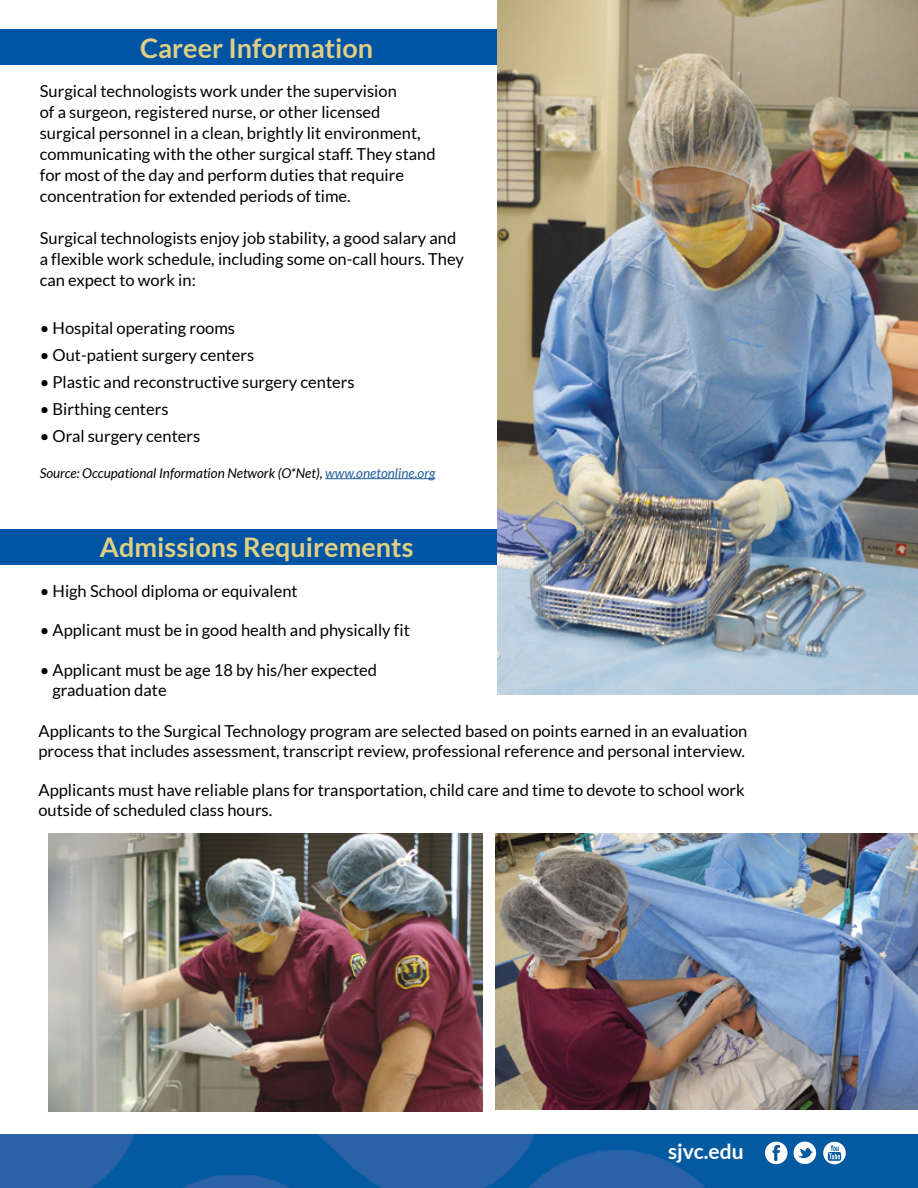
<style>
.page{position:relative;width:918px;height:1188px;background:#fff}
.page>*{position:absolute;margin:0;border:0;box-sizing:border-box;transform-origin:0 0}
.t1{font:700 27px "Lato";color:#e1cf83}
.t2{font:700 21px "Lato";color:#fff}
.t3{font:16.5px/21px "Lato";color:#000}
.t4{font:italic 13.5px "Lato";color:#000}
.s1{color:#215e9e}
</style>
<div class="page">
<div style="left:0;top:29px;width:778px;height:36px;background:#0054a4"></div>
<div style="left:0;top:529px;width:542px;height:36px;background:#0054a4"></div>
<img style="left:0;top:1134px;width:918px;height:54px">
<img style="left:497px;top:0;width:421px;height:694px">
<img style="left:496px;top:833px;width:422px;height:276px">
<img style="left:49px;top:833px;width:434px;height:279px">
<svg style="left:794px;top:1142px;width:22px;height:22px"></svg>
<svg style="left:765px;top:1142px;width:23px;height:22px"></svg>
<svg style="left:823px;top:1142px;width:23px;height:22px"></svg>
<hr style="left:325px;top:478px;width:110px;height:1px;background:#215e9e">
<p class="t1" style="left:140px;top:32px;width:235px">Career Information</p>
<p class="t3" style="left:40px;top:80px;width:397px">Surgical technologists work under the supervision<br>of a surgeon, registered nurse, or other licensed surgical personnel in a clean, brightly lit environment, communicating with the other surgical staff. They stand for most of the day and perform duties that require concentration for extended periods of time.</p>
<p class="t3" style="left:40px;top:227px;width:426px">Surgical technologists enjoy job stability, a good salary and a flexible work schedule, including some on-call hours. They can expect to work in:</p>
<p class="t3" style="left:40px;top:317px;width:197px">• Hospital operating rooms</p>
<p class="t3" style="left:40px;top:344px;width:216px">• Out-patient surgery centers</p>
<p class="t3" style="left:40px;top:371px;width:316px">• Plastic and reconstructive surgery centers</p>
<p class="t3" style="left:40px;top:398px;width:130px">• Birthing centers</p>
<p class="t3" style="left:40px;top:425px;width:162px">• Oral surgery centers</p>
<p class="t4" style="left:40px;top:465px;width:397px">Source: Occupational Information Network (O*Net), <span class="s1">www.onetonline.org</span></p>
<p class="t1" style="left:100px;top:532px;width:315px">Admissions Requirements</p>
<p class="t3" style="left:40px;top:580px;width:259px">• High School diploma or equivalent</p>
<p class="t3" style="left:40px;top:620px;width:372px">• Applicant must be in good health and physically fit</p>
<p class="t3" style="left:40px;top:659px;width:339px">• Applicant must be age 18 by his/her expected</p>
<p class="t3" style="left:53px;top:679px;width:116px">graduation date</p>
<p class="t3" style="left:38px;top:720px;width:711px">Applicants to the Surgical Technology program are selected based on points earned in an evaluation</p>
<p class="t3" style="left:38px;top:740px;width:708px">process that includes assessment, transcript review, professional reference and personal interview.</p>
<p class="t3" style="left:38px;top:780px;width:708px">Applicants must have reliable plans for transportation, child care and time to devote to school work</p>
<p class="t3" style="left:38px;top:800px;width:235px">outside of scheduled class hours.</p>
<p class="t2" style="left:668px;top:1140px;width:77px">sjvc.edu</p>
</div>
